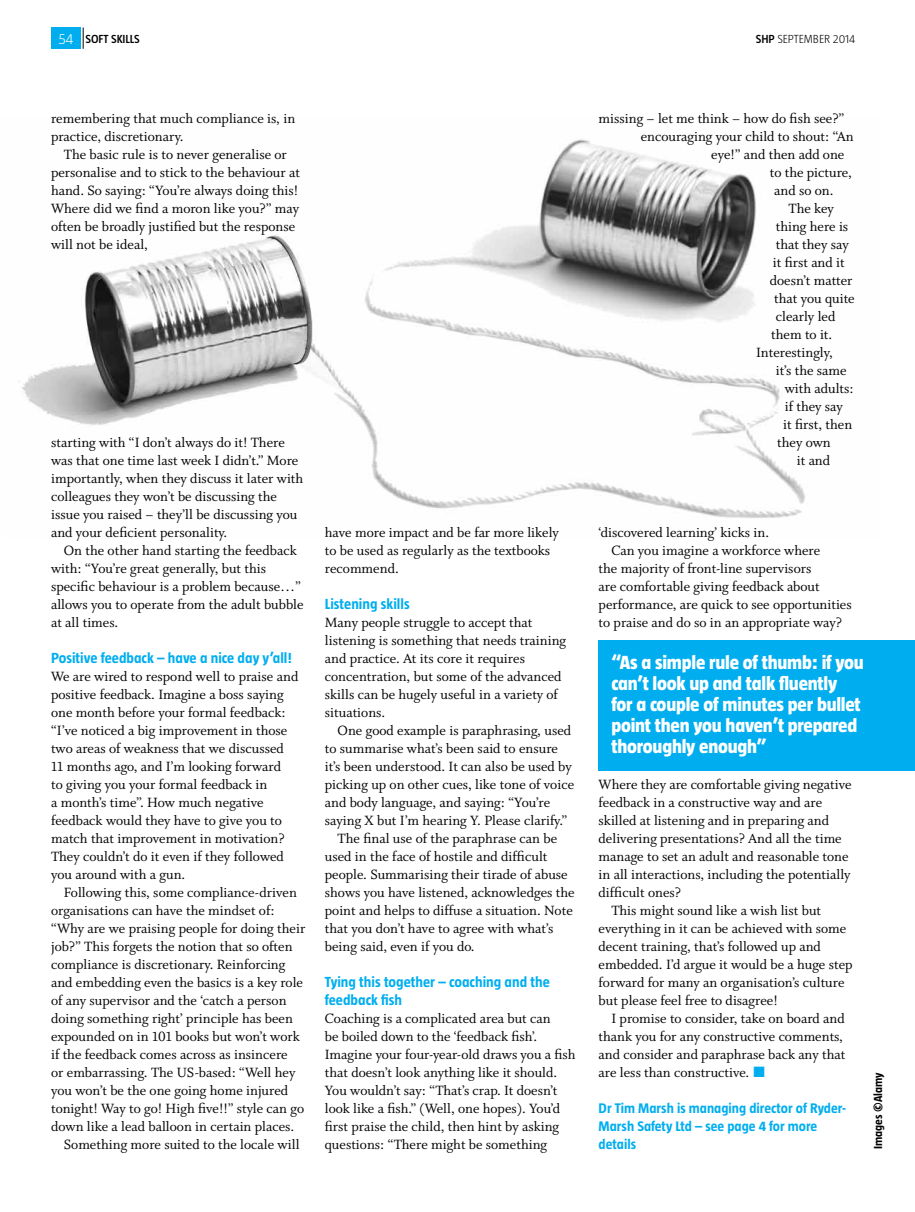
<style>
.page{position:relative;width:915px;height:1212px;background:#fff}
.page>*{position:absolute;margin:0;border:0;box-sizing:border-box;transform-origin:0 0}
.t1{font:800 19.5px/21px "Taz";letter-spacing:-.01em;color:#fff}
.t2{font:15px/18px "Whitman Roman LF";color:#000}
.t3{font:700 15px/18px "Taz";color:#00aeef}
.t4{font:700 14.25px/18px "Taz";color:#00aeef}
.t5{font:300 12px "Taz";color:#000}
.t6{font:600 12px "Taz";letter-spacing:.07em;color:#000}
.t7{font:700 12px "Taz";color:#000}
.s1{font-weight:300;font-size:15px;color:#fff}
.s2{font-weight:600}
.s3{color:#00aeef}
</style>
<div class="page">
<img style="left:22px;top:139px;width:784px;height:379px">
<div style="left:51px;top:28px;width:30px;height:21px;background:#00aeef"></div>
<svg style="left:83px;top:28px;width:1px;height:21px"></svg>
<div style="left:598px;top:640px;width:316px;height:131px;background:#00aeef"></div>
<p class="t6" style="left:58px;top:33px;width:82px"><span class="s1">54</span> SOFT SKILLS</p>
<p class="t5" style="left:755px;top:33px;width:101px"><span class="s2">SHP</span> SEPTEMBER 2014</p>
<p class="t2" style="left:51px;top:110px;width:245px">remembering that much compliance is, in practice, discretionary.</p>
<p class="t2" style="left:51px;top:146px;width:250px;text-indent:13px">The basic rule is to never generalise or personalise and to stick to the behaviour at hand. So saying: “You’re always doing this!<br>Where did we find a moron like you?” may often be broadly justified but the response will not be ideal,</p>
<p class="t2" style="left:51px;top:434px;width:254px">starting with “I don’t always do it! There was that one time last week I didn’t.” More importantly, when they discuss it later with colleagues they won’t be discussing the issue you raised – they’ll be discussing you and your deficient personality.</p>
<p class="t2" style="left:51px;top:542px;width:254px;text-indent:13px">On the other hand starting the feedback with: “You’re great generally, but this specific behaviour is a problem because…” allows you to operate from the adult bubble at all times.</p>
<p class="t3" style="left:51px;top:649px;width:242px">Positive feedback – have a nice day y’all!</p>
<p class="t2" style="left:51px;top:668px;width:249px">We are wired to respond well to praise and positive feedback. Imagine a boss saying one month before your formal feedback: “I’ve noticed a big improvement in those two areas of weakness that we discussed 11 months ago, and I’m looking forward<br>to giving you your formal feedback in<br>a month’s time”. How much negative feedback would they have to give you to match that improvement in motivation?<br>They couldn’t do it even if they followed you around with a gun.</p>
<p class="t2" style="left:64px;top:884px;width:234px">Following this, some compliance-driven</p>
<p class="t2" style="left:51px;top:902px;width:225px">organisations can have the mindset of:</p>
<p class="t2" style="left:51px;top:920px;width:256px">“Why are we praising people for doing their</p>
<p class="t2" style="left:51px;top:938px;width:243px">job?” This forgets the notion that so often</p>
<p class="t2" style="left:51px;top:956px;width:236px">compliance is discretionary. Reinforcing</p>
<p class="t2" style="left:51px;top:974px;width:253px">and embedding even the basics is a key role</p>
<p class="t2" style="left:51px;top:992px;width:237px">of any supervisor and the ‘catch a person</p>
<p class="t2" style="left:51px;top:1010px;width:243px">doing something right’ principle has been</p>
<p class="t2" style="left:51px;top:1028px;width:250px">expounded on in 101 books but won’t work</p>
<p class="t2" style="left:51px;top:1046px;width:238px">if the feedback comes across as insincere</p>
<p class="t2" style="left:51px;top:1064px;width:246px">or embarrassing. The US-based: “Well hey</p>
<p class="t2" style="left:51px;top:1082px;width:239px">you won’t be the one going home injured</p>
<p class="t2" style="left:51px;top:1100px;width:254px">tonight! Way to go! High five!!” style can go</p>
<p class="t2" style="left:51px;top:1118px;width:244px">down like a lead balloon in certain places.</p>
<p class="t2" style="left:64px;top:1136px;width:237px">Something more suited to the locale will</p>
<p class="t2" style="left:325px;top:524px;width:235px">have more impact and be far more likely to be used as regularly as the textbooks recommend.</p>
<p class="t3" style="left:325px;top:595px;width:86px">Listening skills</p>
<p class="t2" style="left:325px;top:614px;width:243px">Many people struggle to accept that listening is something that needs training and practice. At its core it requires concentration, but some of the advanced skills can be hugely useful in a variety of situations.</p>
<p class="t2" style="left:337px;top:722px;width:235px">One good example is paraphrasing, used</p>
<p class="t2" style="left:325px;top:740px;width:234px">to summarise what’s been said to ensure</p>
<p class="t2" style="left:325px;top:758px;width:248px">it’s been understood. It can also be used by</p>
<p class="t2" style="left:325px;top:776px;width:251px">picking up on other cues, like tone of voice</p>
<p class="t2" style="left:325px;top:794px;width:227px">and body language, and saying: “You’re</p>
<p class="t2" style="left:325px;top:812px;width:243px">saying X but I’m hearing Y. Please clarify.”</p>
<p class="t2" style="left:337px;top:830px;width:221px">The final use of the paraphrase can be</p>
<p class="t2" style="left:325px;top:848px;width:224px">used in the face of hostile and difficult</p>
<p class="t2" style="left:325px;top:866px;width:244px">people. Summarising their tirade of abuse</p>
<p class="t2" style="left:325px;top:884px;width:251px">shows you have listened, acknowledges the</p>
<p class="t2" style="left:325px;top:902px;width:249px">point and helps to diffuse a situation. Note</p>
<p class="t2" style="left:325px;top:920px;width:230px">that you don’t have to agree with what’s</p>
<p class="t2" style="left:325px;top:938px;width:151px">being said, even if you do.</p>
<p class="t3" style="left:325px;top:973px;width:226px">Tying this together – coaching and the feedback fish</p>
<p class="t2" style="left:325px;top:1010px;width:252px">Coaching is a complicated area but can<br>be boiled down to the ‘feedback fish’.<br>Imagine your four-year-old draws you a fish that doesn’t look anything like it should.<br>You wouldn’t say: “That’s crap. It doesn’t look like a fish.” (Well, one hopes). You’d first praise the child, then hint by asking questions: “There might be something</p>
<p class="t2" style="left:598px;top:110px;width:247px">missing – let me think – how do fish see?”</p>
<p class="t2" style="left:640px;top:128px;width:214px">encouraging your child to shout: “An</p>
<p class="t2" style="left:711px;top:146px;width:135px">eye!” and then add one</p>
<p class="t2" style="left:769px;top:164px;width:83px">to the picture,</p>
<p class="t2" style="left:774px;top:182px;width:61px">and so on.</p>
<p class="t2" style="left:788px;top:200px;width:47px">The key</p>
<p class="t2" style="left:775px;top:218px;width:74px">thing here is</p>
<p class="t2" style="left:775px;top:236px;width:74px">that they say</p>
<p class="t2" style="left:772px;top:254px;width:73px">it first and it</p>
<p class="t2" style="left:769px;top:272px;width:84px">doesn’t matter</p>
<p class="t2" style="left:774px;top:290px;width:82px">that you quite</p>
<p class="t2" style="left:775px;top:308px;width:61px">clearly led</p>
<p class="t2" style="left:771px;top:326px;width:62px">them to it.</p>
<p class="t2" style="left:756px;top:344px;width:78px">Interestingly,</p>
<p class="t2" style="left:775px;top:362px;width:72px">it’s the same</p>
<p class="t2" style="left:784px;top:380px;width:70px">with adults:</p>
<p class="t2" style="left:784px;top:398px;width:59px">if they say</p>
<p class="t2" style="left:783px;top:416px;width:70px">it first, then</p>
<p class="t2" style="left:777px;top:434px;width:55px">they own</p>
<p class="t2" style="left:796px;top:452px;width:35px">it and</p>
<p class="t2" style="left:598px;top:524px;width:172px">‘discovered learning’ kicks in.</p>
<p class="t2" style="left:611px;top:542px;width:210px">Can you imagine a workforce where</p>
<p class="t2" style="left:598px;top:560px;width:214px">the majority of front-line supervisors</p>
<p class="t2" style="left:598px;top:578px;width:222px">are comfortable giving feedback about</p>
<p class="t2" style="left:598px;top:596px;width:254px">performance, are quick to see opportunities</p>
<p class="t2" style="left:598px;top:614px;width:245px">to praise and do so in an appropriate way?</p>
<h1 class="t1" style="left:611px;top:652px;width:254px">“As a simple rule of thumb: if you can’t look up and talk fluently<br>for a couple of minutes per bullet point then you haven’t prepared thoroughly enough”</h1>
<p class="t2" style="left:598px;top:776px;width:254px">Where they are comfortable giving negative</p>
<p class="t2" style="left:598px;top:794px;width:225px">feedback in a constructive way and are</p>
<p class="t2" style="left:598px;top:812px;width:232px">skilled at listening and in preparing and</p>
<p class="t2" style="left:598px;top:830px;width:244px">delivering presentations? And all the time</p>
<p class="t2" style="left:598px;top:848px;width:251px">manage to set an adult and reasonable tone</p>
<p class="t2" style="left:598px;top:866px;width:253px">in all interactions, including the potentially</p>
<p class="t2" style="left:598px;top:884px;width:84px">difficult ones?</p>
<p class="t2" style="left:611px;top:902px;width:211px">This might sound like a wish list but</p>
<p class="t2" style="left:598px;top:920px;width:249px">everything in it can be achieved with some</p>
<p class="t2" style="left:598px;top:938px;width:224px">decent training, that’s followed up and</p>
<p class="t2" style="left:598px;top:956px;width:255px">embedded. I’d argue it would be a huge step</p>
<p class="t2" style="left:598px;top:974px;width:247px">forward for many an organisation’s culture</p>
<p class="t2" style="left:598px;top:992px;width:180px">but please feel free to disagree!</p>
<p class="t2" style="left:611px;top:1010px;width:235px">I promise to consider, take on board and</p>
<p class="t2" style="left:598px;top:1028px;width:246px">thank you for any constructive comments,</p>
<p class="t2" style="left:598px;top:1046px;width:248px">and consider and paraphrase back any that</p>
<p class="t2" style="left:598px;top:1064px;width:168px">are less than constructive. <span class="s3">■</span></p>
<p class="t4" style="left:598px;top:1099px;width:249px">Dr Tim Marsh is managing director of Ryder-<br>Marsh Safety Ltd – see page 4 for more details</p>
<p class="t7" style="left:871px;top:1149px;width:78px;rotate:-90deg">Images ©Alamy</p>
</div>
